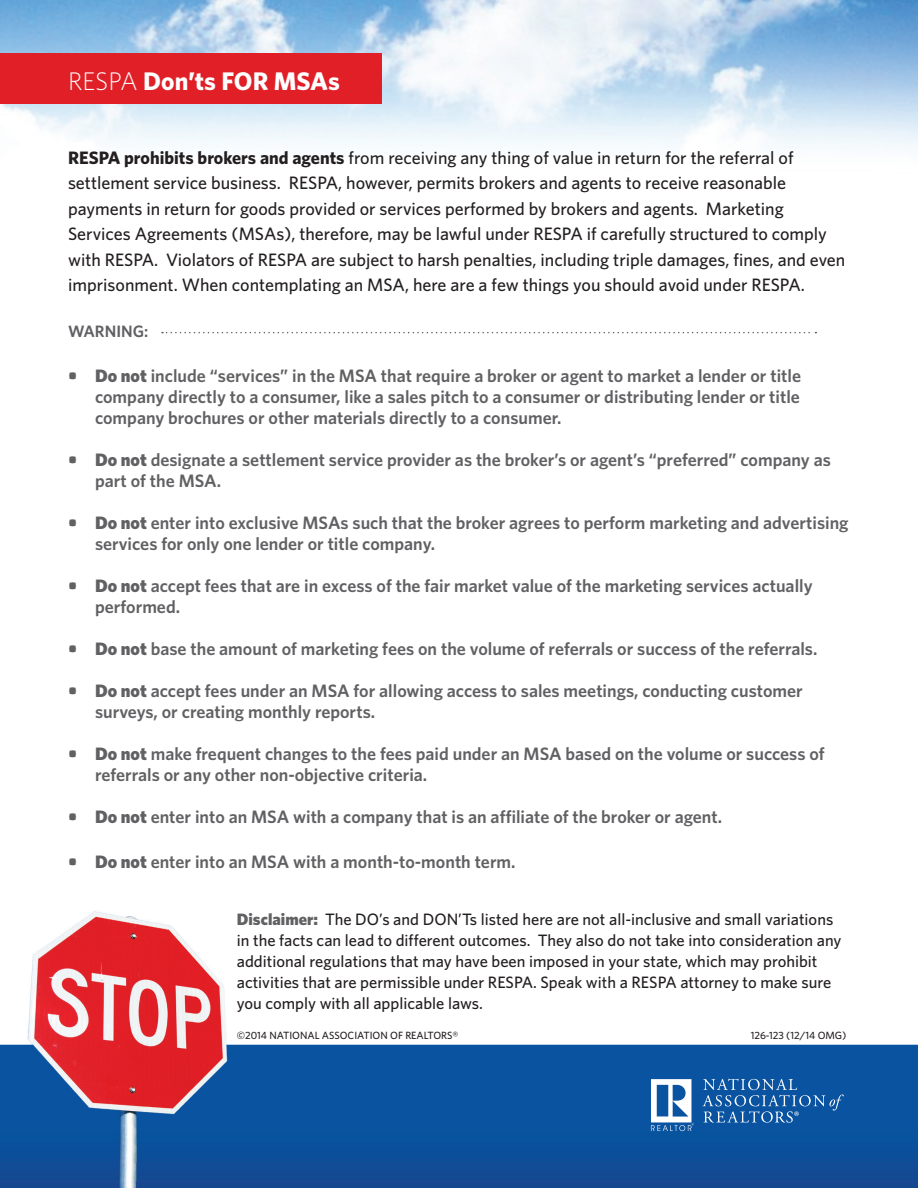
<style>
.page{position:relative;width:918px;height:1188px;background:#fff}
.page>*{position:absolute;margin:0;border:0;box-sizing:border-box;transform-origin:0 0}
.t1{font:700 25.5px "Whitney HTF";color:#fff}
.t2{font:600 18px/21px "Whitney HTF";color:#616164}
.t3{font:500 18px/25.5px "Whitney HTF";color:#231f20}
.t4{font:500 16.5px/21px "Whitney HTF";color:#231f20}
.t5{font:600 16.5px "Whitney HTF";color:#616164}
.t6{font:500 10.5px "Whitney HTF";color:#231f20}
.s1{font-weight:300}
.s2{font-weight:700}
.s3{font-weight:900}
.s4{font-weight:900;color:#616164}
</style>
<div class="page">
<img style="left:0;top:0;width:918px;height:1188px">
<svg style="left:651px;top:1079px;width:43px;height:52px"></svg>
<svg style="left:702px;top:1079px;width:142px;height:44px;background:#2768ac"></svg>
<div style="left:0;top:53px;width:381px;height:51px;background:#e01f26"></div>
<svg style="left:162px;top:332px;width:654px;height:1px"></svg>
<h1 class="t1" style="left:68px;top:65px;width:273px"><span class="s1">RESPA</span> Don’ts FOR MSAs</h1>
<p class="t3" style="left:68px;top:144px;width:779px"><span class="s2">RESPA prohibits brokers and agents</span> from receiving any thing of value in return for the referral of settlement service business. RESPA, however, permits brokers and agents to receive reasonable payments in return for goods provided or services performed by brokers and agents. Marketing Services Agreements (MSAs), therefore, may be lawful under RESPA if carefully structured to comply with RESPA. Violators of RESPA are subject to harsh penalties, including triple damages, fines, and even imprisonment. When contemplating an MSA, here are a few things you should avoid under RESPA.</p>
<p class="t5" style="left:68px;top:321px;width:82px">WARNING:</p>
<p class="t2" style="left:95px;top:364px;width:708px;text-align:justify;text-indent:-27px"><span class="s3">• Do not</span> include “services” in the MSA that require a broker or agent to market a lender or title company directly to a consumer, like a sales pitch to a consumer or distributing lender or title company brochures or other materials directly to a consumer.</p>
<p class="t2" style="left:95px;top:448px;width:737px;text-indent:-27px"><span class="s3">• Do not</span> designate a settlement service provider as the broker’s or agent’s “preferred” company as part of the MSA.</p>
<p class="t2" style="left:95px;top:511px;width:755px;text-indent:-27px"><span class="s3">• Do not</span> enter into exclusive MSAs such that the broker agrees to perform marketing and advertising services for only one lender or title company.</p>
<p class="t2" style="left:95px;top:574px;width:719px;text-indent:-27px"><span class="s3">• Do not</span> accept fees that are in excess of the fair market value of the marketing services actually performed.</p>
<p class="t2" style="left:68px;top:637px;width:751px"><span class="s3">• Do not</span> base the amount of marketing fees on the volume of referrals or success of the referrals.</p>
<p class="t2" style="left:95px;top:679px;width:709px;text-indent:-27px"><span class="s3">• Do not</span> accept fees under an MSA for allowing access to sales meetings, conducting customer surveys, or creating monthly reports.</p>
<p class="t2" style="left:95px;top:743px;width:731px;text-indent:-27px"><span class="s3">• Do not</span> make frequent changes to the fees paid under an MSA based on the volume or success of referrals or any other non-objective criteria.</p>
<p class="t2" style="left:68px;top:806px;width:656px"><span class="s3">• Do not</span> enter into an MSA with a company that is an affiliate of the broker or agent.</p>
<p class="t2" style="left:68px;top:851px;width:449px"><span class="s3">• Do not</span> enter into an MSA with a month-to-month term.</p>
<p class="t4" style="left:237px;top:909px;width:606px"><span class="s4">Disclaimer:</span> The DO’s and DON’Ts listed here are not all-inclusive and small variations in the facts can lead to different outcomes. They also do not take into consideration any additional regulations that may have been imposed in your state, which may prohibit activities that are permissible under RESPA. Speak with a RESPA attorney to make sure you comply with all applicable laws.</p>
<p class="t6" style="left:237px;top:1029px;width:223px">©2014 NATIONAL ASSOCIATION OF REALTORS®</p>
<p class="t6" style="left:751px;top:1029px;width:97px">126-123 (12/14 OMG)</p>
</div>
